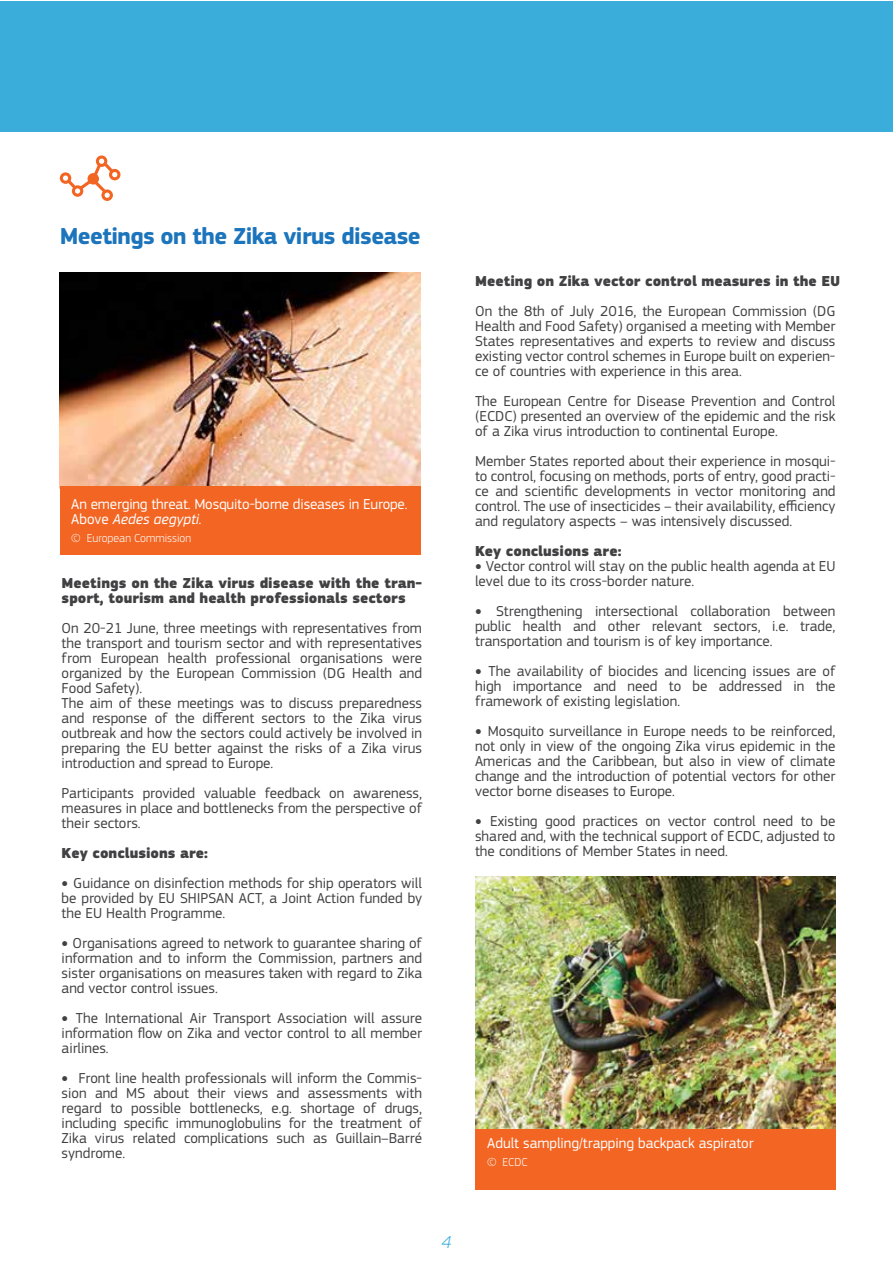
<style>
.page{position:relative;width:893px;height:1263px;background:#fff}
.page>*{position:absolute;margin:0;border:0;box-sizing:border-box;transform-origin:0 0}
.t1{font:700 24px "PF Square Sans Pro";letter-spacing:-.025em;color:#1c75bc}
.t2{font:italic 300 18px "PF Square Sans Pro";color:#3aaddb}
.t3{font:15px/15px "PF Square Sans Pro";color:#414042;text-align:justify}
.t4{font:900 15px/15px "PF Square Sans Pro";color:#414042}
.t5{font:15px/15px "PF Square Sans Pro";letter-spacing:-.01em;color:#fff}
.t6{font:300 12px "PF Square Sans Pro";color:#fff}
.s1{font-style:italic}
.s2{font-weight:900}
</style>
<div class="page">
<div style="left:0;top:2px;width:892px;height:130px;background:#3aaddb"></div>
<svg style="left:60px;top:155px;width:60px;height:46px"></svg>
<img style="left:60px;top:273px;width:361px;height:264px">
<div style="left:61px;top:486px;width:360px;height:68px;background:#f26522"></div>
<div style="left:475px;top:1122px;width:360px;height:68px;background:#f26522"></div>
<img style="left:475px;top:876px;width:360px;height:252px">
<h1 class="t1" style="left:60px;top:221px;width:362px">Meetings on the Zika virus disease</h1>
<p class="t5" style="left:71px;top:497px;width:338px">An emerging threat. Mosquito-borne diseases in Europe.<br>Above <span class="s1">Aedes aegypti.</span></p>
<p class="t6" style="left:71px;top:531px;width:121px">© European Commission</p>
<p class="t4" style="left:62px;top:576px;width:362px">Meetings on the Zika virus disease with the tran&shy;sport, tourism and health professionals sectors</p>
<p class="t3" style="left:62px;top:620px;width:362px;text-align:left">On 20-21 June, three meetings with representatives from the transport and tourism sector and with representatives from European health professional organisations were organized by the European Commission (DG Health and Food Safety).<br>The aim of these meetings was to discuss preparedness and response of the different sectors to the Zika virus outbreak and how the sectors could actively be involved in preparing the EU better against the risks of a Zika virus introduction and spread to Europe.</p>
<p class="t3" style="left:62px;top:785px;width:362px">Participants provided valuable feedback on awareness, measures in place and bottlenecks from the perspective of their sectors.</p>
<p class="t4" style="left:62px;top:846px;width:148px">Key conclusions are:</p>
<p class="t3" style="left:62px;top:875px;width:362px"><span class="s2">•</span> Guidance on disinfection methods for ship operators will be provided by EU SHIPSAN ACT, a Joint Action funded by the EU Health Programme.</p>
<p class="t3" style="left:62px;top:935px;width:362px"><span class="s2">•</span> Organisations agreed to network to guarantee sharing of information and to inform the Commission, partners and sister organisations on measures taken with regard to Zika and vector control issues.</p>
<p class="t3" style="left:62px;top:1010px;width:362px"><span class="s2">•</span> The International Air Transport Association will assure information flow on Zika and vector control to all member airlines.</p>
<p class="t3" style="left:62px;top:1070px;width:362px"><span class="s2">•</span> Front line health professionals will inform the Commis&shy;sion and MS about their views and assessments with regard to possible bottlenecks, e.g. shortage of drugs, including specific immunoglobulins for the treatment of Zika virus related complications such as Guillain–Barré syndrome.</p>
<p class="t4" style="left:475px;top:274px;width:367px">Meeting on Zika vector control measures in the EU</p>
<p class="t3" style="left:475px;top:303px;width:362px">On the 8th of July 2016, the European Commission (DG Health and Food Safety) organised a meeting with Member States representatives and experts to review and discuss existing vector control schemes in Europe built on experien&shy;ce of countries with experience in this area.</p>
<p class="t3" style="left:475px;top:393px;width:362px">The European Centre for Disease Prevention and Control (ECDC) presented an overview of the epidemic and the risk of a Zika virus introduction to continental Europe.</p>
<p class="t3" style="left:475px;top:453px;width:362px">Member States reported about their experience in mosqui&shy;to control, focusing on methods, ports of entry, good practi&shy;ce and scientific developments in vector monitoring and control. The use of insecticides – their availability, efficiency and regulatory aspects – was intensively discussed.</p>
<p class="t4" style="left:475px;top:544px;width:148px">Key conclusions are:</p>
<p class="t3" style="left:475px;top:558px;width:362px"><span class="s2">•</span> Vector control will stay on the public health agenda at EU level due to its cross-border nature.</p>
<p class="t3" style="left:475px;top:603px;width:362px"><span class="s2">•</span> Strengthening intersectional collaboration between public health and other relevant sectors, i.e. trade, transportation and tourism is of key importance.</p>
<p class="t3" style="left:475px;top:663px;width:362px"><span class="s2">•</span> The availability of biocides and licencing issues are of high importance and need to be addressed in the framework of existing legislation.</p>
<p class="t3" style="left:475px;top:723px;width:362px"><span class="s2">•</span> Mosquito surveillance in Europe needs to be reinforced, not only in view of the ongoing Zika virus epidemic in the Americas and the Caribbean, but also in view of climate change and the introduction of potential vectors for other vector borne diseases to Europe.</p>
<p class="t3" style="left:475px;top:813px;width:362px"><span class="s2">•</span> Existing good practices on vector control need to be shared and, with the technical support of ECDC, adjusted to the conditions of Member States in need.</p>
<p class="t5" style="left:487px;top:1135px;width:268px">Adult sampling/trapping backpack aspirator</p>
<p class="t6" style="left:487px;top:1155px;width:42px">© ECDC</p>
<p class="t2" style="left:442px;top:1231px;width:11px">4</p>
</div>
